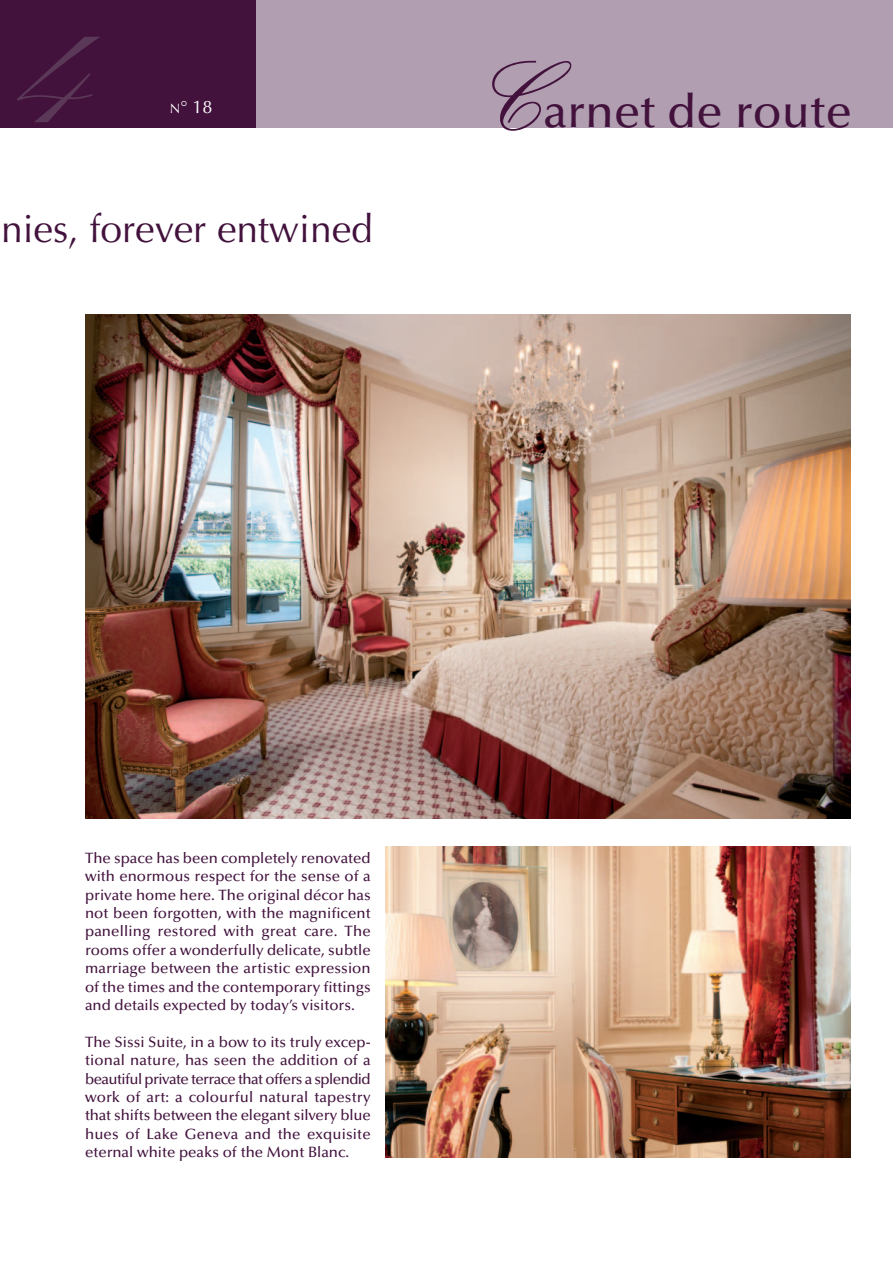
<style>
.page{position:relative;width:893px;height:1263px;background:#fff}
.page>*{position:absolute;margin:0;border:0;box-sizing:border-box;transform-origin:0 0}
.t1{font:269.4px "Palace Script";color:#5b3857}
.t2{font:600 123.45px "Palace Script";color:#42123d}
.t3{font:500 47.1px "Optima";color:#42123d}
.t4{font:39px "Optima";color:#42123d}
.t5{font:18px "Optima";color:#fff}
.t6{font:500 15px/18.5px "Optima";color:#42123d;text-align:justify}
.s1{font-size:13.5px}
</style>
<div class="page">
<div style="left:0;top:0;width:893px;height:128px;background:#b19fb1"></div>
<div style="left:0;top:0;width:255px;height:128px;background:#42123d"></div>
<img style="left:386px;top:847px;width:464px;height:310px">
<img style="left:85px;top:315px;width:765px;height:503px">
<h1 class="t1" style="left:17px;top:-135px;width:86px">4</h1>
<p class="t5" style="left:170px;top:99px;width:44px"><span class="s1">N</span>° 18</p>
<h3 class="t4" style="left:1px;top:213px;width:373px">nies, forever entwined</h3>
<h2 class="t2" style="left:487px;top:12px;width:58px">C</h2>
<h3 class="t3" style="left:543px;top:92px;width:310px">arnet de route</h3>
<p class="t6" style="left:85px;top:850px;width:287px">The space has been completely renovated with enormous respect for the sense of a private home here. The original décor has not been forgotten, with the magnificent panelling restored with great care. The rooms offer a wonderfully delicate, subtle marriage between the artistic expression of the times and the contemporary fittings and details expected by today’s visitors.</p>
<p class="t6" style="left:85px;top:1034px;width:287px">The Sissi Suite, in a bow to its truly excep&shy;tional nature, has seen the addition of a beautiful private terrace that offers a splendid work of art: a colourful natural tapestry that shifts between the elegant silvery blue hues of Lake Geneva and the exquisite eternal white peaks of the Mont Blanc.</p>
</div>
